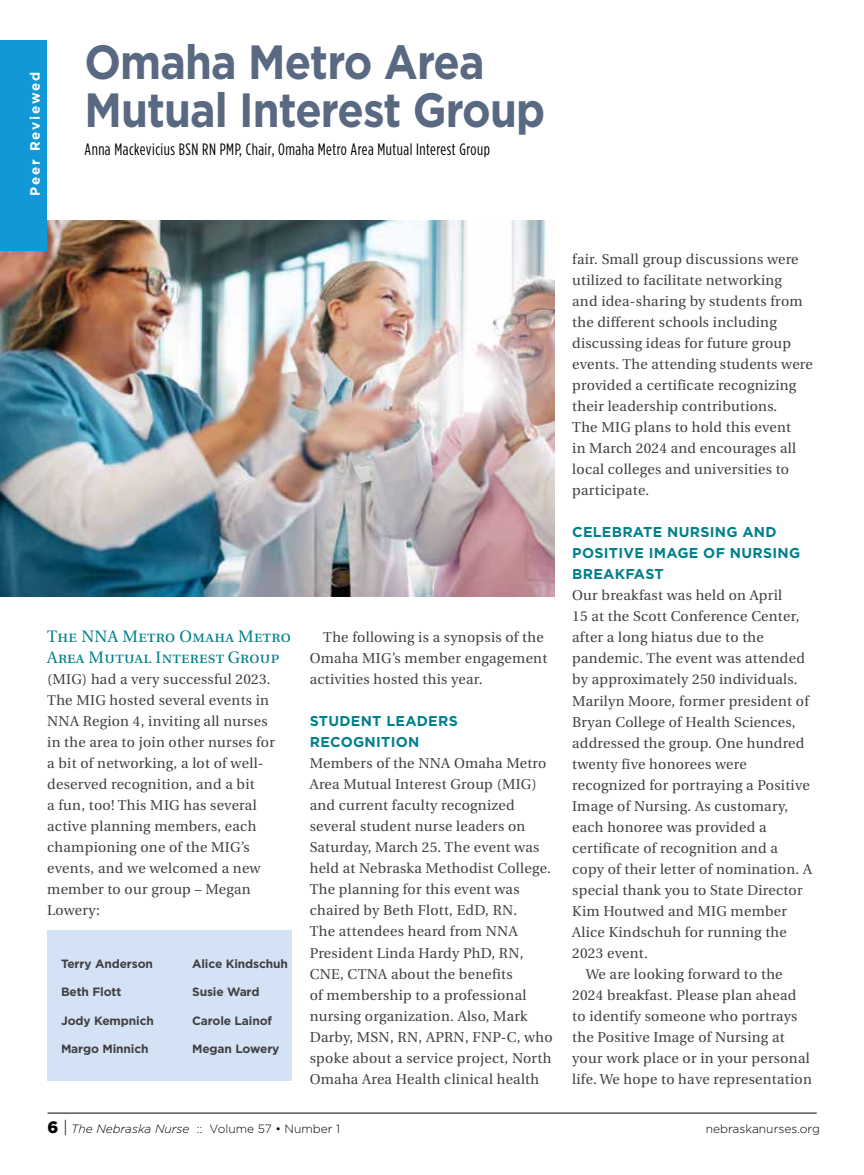
<style>
.page{position:relative;width:864px;height:1175px;background:#fff}
.page>*{position:absolute;margin:0;border:0;box-sizing:border-box;transform-origin:0 0}
.t1{font:700 48px/48px "Gotham";letter-spacing:-.02em;color:#596982;scale:.9 1}
.t2{font:16.5px "Gotham Condensed";letter-spacing:.03em;color:#000}
.t3{font:16.5px/21px "Utopia Regular SC";letter-spacing:.02em;color:#00808b}
.t4{font:14.25px/21px "Utopia";letter-spacing:.02em;color:#414042}
.t5{font:700 14.25px/21px "Gotham";letter-spacing:.02em;color:#00808b}
.t6{font:700 13.5px "Gotham";letter-spacing:.135em;color:#fff}
.t7{font:700 12px "Gotham";letter-spacing:-.01em;color:#414042}
.t8{font:300 12px "Gotham";color:#000}
.s1{font-weight:900;font-size:16.5px}
.s2{font-size:16.5px}
.s3{font-style:italic}
</style>
<div class="page">
<hr style="left:48px;top:1112px;width:769px;height:1px;background:#000">
<div style="left:48px;top:930px;width:244px;height:151px;background:#d3e3f5"></div>
<img style="left:0;top:221px;width:554px;height:375px">
<div style="left:0;top:41px;width:46px;height:210px;background:#1099d6"></div>
<p class="t6" style="left:26px;top:196px;width:126px;rotate:-90deg">Peer Reviewed</p>
<h1 class="t1" style="left:84px;top:38px;width:514px">Omaha Metro Area<br>Mutual Interest Group</h1>
<p class="t2" style="left:84px;top:139px;width:407px">Anna Mackevicius BSN RN PMP, Chair, Omaha Metro Area Mutual Interest Group</p>
<p class="t3" style="left:47px;top:626px;width:245px">The NNA Metro Omaha Metro<br>Area Mutual Interest Group</p>
<p class="t4" style="left:47px;top:669px;width:229px">(MIG) had a very successful 2023.<br>The MIG hosted several events in<br>NNA Region 4, inviting all nurses in the area to join other nurses for a bit of networking, a lot of well&shy;deserved recognition, and a bit<br>a fun, too! This MIG has several active planning members, each championing one of the MIG’s events, and we welcomed a new member to our group – Megan<br>Lowery:</p>
<p class="t7" style="left:61px;top:955px;width:94px">Terry Anderson</p>
<p class="t7" style="left:61px;top:984px;width:62px">Beth Flott</p>
<p class="t7" style="left:61px;top:1012px;width:94px">Jody Kempnich</p>
<p class="t7" style="left:61px;top:1041px;width:89px">Margo Minnich</p>
<p class="t7" style="left:192px;top:955px;width:97px">Alice Kindschuh</p>
<p class="t7" style="left:192px;top:984px;width:69px">Susie Ward</p>
<p class="t7" style="left:192px;top:1012px;width:82px">Carole Lainof</p>
<p class="t7" style="left:192px;top:1041px;width:89px">Megan Lowery</p>
<p class="t4" style="left:310px;top:627px;width:239px;text-indent:13px">The following is a synopsis of the<br>Omaha MIG’s member engagement activities hosted this year.</p>
<p class="t5" style="left:310px;top:710px;width:150px">STUDENT LEADERS<br>RECOGNITION</p>
<p class="t4" style="left:310px;top:753px;width:244px">Members of the NNA Omaha Metro<br>Area Mutual Interest Group (MIG) and current faculty recognized several student nurse leaders on<br>Saturday, March 25. The event was held at Nebraska Methodist College.<br>The planning for this event was chaired by Beth Flott, EdD, RN.<br>The attendees heard from NNA<br>President Linda Hardy PhD, RN,<br>CNE, CTNA about the benefits<br>of membership to a professional nursing organization. Also, Mark<br>Darby, MSN, RN, APRN, FNP-C, who spoke about a service project, North<br>Omaha Area Health clinical health</p>
<p class="t4" style="left:572px;top:249px;width:242px">fair. Small group discussions were utilized to facilitate networking<br>and idea-sharing by students from the different schools including discussing ideas for future group events. The attending students were provided a certificate recognizing their leadership contributions.<br>The MIG plans to hold this event<br>in March 2024 and encourages all local colleges and universities to participate.</p>
<p class="t5" style="left:572px;top:522px;width:230px">CELEBRATE NURSING AND<br>POSITIVE IMAGE OF NURSING<br>BREAKFAST</p>
<p class="t4" style="left:572px;top:585px;width:212px">Our breakfast was held on April</p>
<p class="t4" style="left:572px;top:606px;width:229px">15 at the Scott Conference Center,</p>
<p class="t4" style="left:572px;top:627px;width:193px">after a long hiatus due to the</p>
<p class="t4" style="left:572px;top:648px;width:234px">pandemic. The event was attended</p>
<p class="t4" style="left:572px;top:669px;width:225px">by approximately 250 individuals.</p>
<p class="t4" style="left:572px;top:690px;width:238px">Marilyn Moore, former president of</p>
<p class="t4" style="left:572px;top:711px;width:225px">Bryan College of Health Sciences,</p>
<p class="t4" style="left:572px;top:732px;width:234px">addressed the group. One hundred</p>
<p class="t4" style="left:572px;top:753px;width:176px">twenty five honorees were</p>
<p class="t4" style="left:572px;top:774px;width:239px">recognized for portraying a Positive</p>
<p class="t4" style="left:572px;top:795px;width:217px">Image of Nursing. As customary,</p>
<p class="t4" style="left:572px;top:816px;width:196px">each honoree was provided a</p>
<p class="t4" style="left:572px;top:837px;width:207px">certificate of recognition and a</p>
<p class="t4" style="left:572px;top:858px;width:241px">copy of their letter of nomination. A</p>
<p class="t4" style="left:572px;top:879px;width:232px">special thank you to State Director</p>
<p class="t4" style="left:572px;top:900px;width:216px">Kim Houtwed and MIG member</p>
<p class="t4" style="left:572px;top:921px;width:216px">Alice Kindschuh for running the</p>
<p class="t4" style="left:572px;top:942px;width:75px">2023 event.</p>
<p class="t4" style="left:586px;top:963px;width:198px">We are looking forward to the</p>
<p class="t4" style="left:572px;top:984px;width:226px">2024 breakfast. Please plan ahead</p>
<p class="t4" style="left:572px;top:1005px;width:227px">to identify someone who portrays</p>
<p class="t4" style="left:572px;top:1026px;width:214px">the Positive Image of Nursing at</p>
<p class="t4" style="left:572px;top:1047px;width:239px">your work place or in your personal</p>
<p class="t4" style="left:572px;top:1068px;width:241px">life. We hope to have representation</p>
<p class="t8" style="left:48px;top:1121px;width:294px"><span class="s1">6</span> <span class="s2">|</span> <span class="s3">The Nebraska Nurse</span> :: Volume 57 • Number 1</p>
<p class="t8" style="left:706px;top:1121px;width:116px">nebraskanurses.org</p>
</div>
